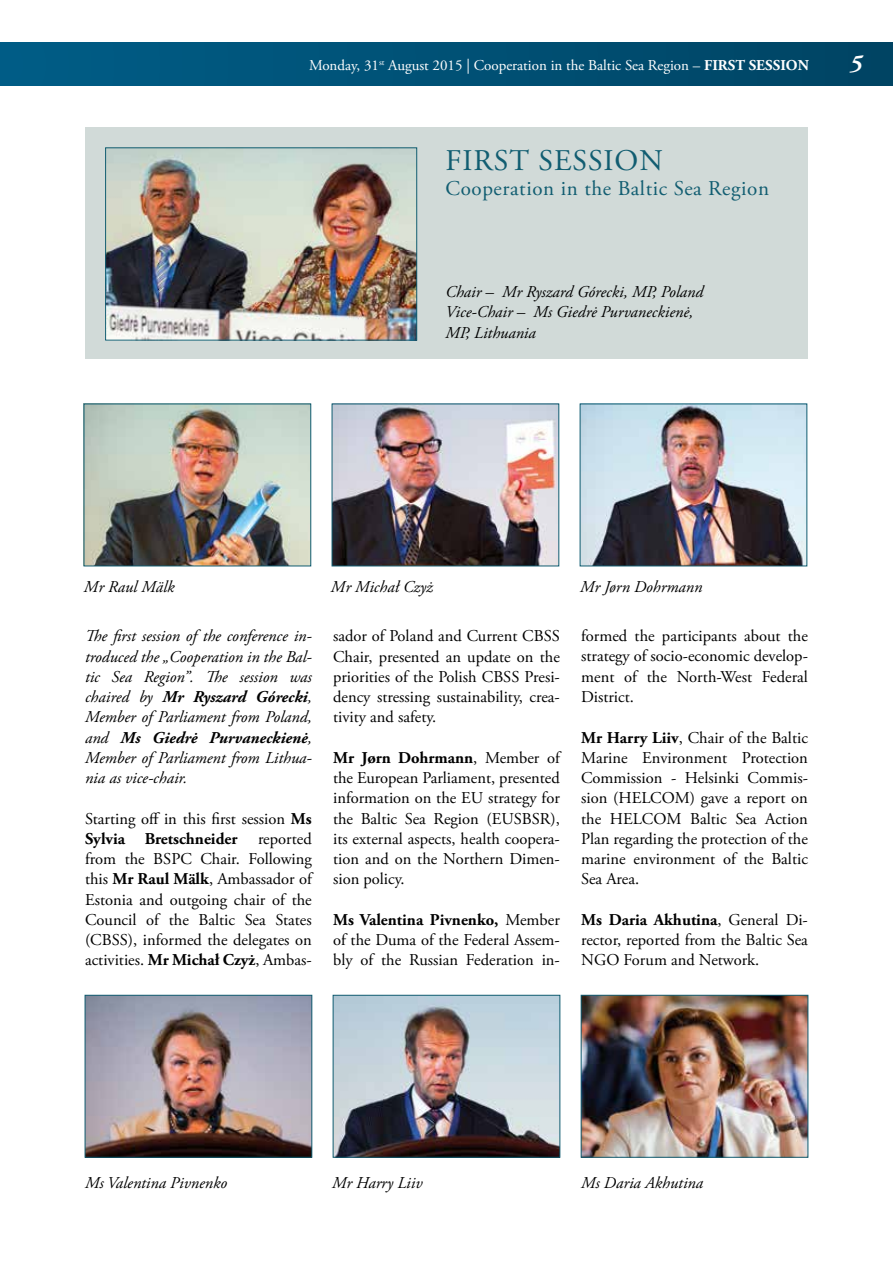
<style>
.page{position:relative;width:893px;height:1263px;background:#fff}
.page>*{position:absolute;margin:0;border:0;box-sizing:border-box;transform-origin:0 0}
.t1{font:30px "Adobe Garamond Pro";letter-spacing:.03em;color:#115d71}
.t2{font:italic 700 24px "Adobe Garamond Pro";color:#fff}
.t3{font:21px "Adobe Garamond Pro";letter-spacing:.03em;color:#115d71}
.t4{font:16.5px/20.2px "Adobe Garamond Pro";color:#000;text-align:justify}
.t5{font:italic 16.5px/20.2px "Adobe Garamond Pro";color:#000;text-align:justify}
.t6{font:15px "Adobe Garamond Pro";color:#fff}
.s1{font-weight:700}
</style>
<div class="page">
<div style="left:0;top:43px;width:893px;height:42px;background:linear-gradient(to right,#005d87,#004463)"></div>
<div style="left:85px;top:128px;width:723px;height:231px;background:#d1dad8"></div>
<img style="left:334px;top:406px;width:223px;height:158px">
<div style="left:332px;top:404px;width:227px;height:162px;border:1px solid #115d71"></div>
<img style="left:87px;top:997px;width:223px;height:159px">
<div style="left:85px;top:995px;width:227px;height:163px;border:1px solid #115d71"></div>
<img style="left:335px;top:997px;width:223px;height:159px">
<div style="left:333px;top:995px;width:227px;height:163px;border:1px solid #115d71"></div>
<img style="left:583px;top:997px;width:223px;height:159px">
<div style="left:581px;top:995px;width:227px;height:163px;border:1px solid #115d71"></div>
<img style="left:86px;top:406px;width:223px;height:158px">
<div style="left:84px;top:404px;width:227px;height:162px;border:1px solid #115d71"></div>
<img style="left:582px;top:406px;width:223px;height:158px">
<img style="left:107px;top:149px;width:308px;height:189px">
<div style="left:105px;top:147px;width:312px;height:193px;border:1px solid #115d71"></div>
<p class="t6" style="left:309px;top:56px;width:501px">Monday, 31<sup>st</sup> August 2015 | Cooperation in the Baltic Sea Region – <span class="s1">FIRST SESSION</span></p>
<h1 class="t1" style="left:445px;top:142px;width:219px">FIRST SESSION</h1>
<p class="t3" style="left:445px;top:176px;width:325px">Cooperation in the Baltic Sea Region</p>
<p class="t5" style="left:445px;top:282px;width:259px;text-align:left">Chair – Mr Ryszard Górecki, MP, Poland<br>Vice-Chair – Ms Giedrė Purvaneckienė,<br>MP, Lithuania</p>
<h2 class="t2" style="left:850px;top:50px;width:14px">5</h2>
<p class="t5" style="left:84px;top:577px;width:92px">Mr Raul Mälk</p>
<p class="t5" style="left:85px;top:626px;width:228px">The first session of the conference in&shy;troduced the „Cooperation in the Bal&shy;tic Sea Region”. The session was chaired by <span class="s1">Mr Ryszard Górecki</span>, Member of Parliament from Poland, and <span class="s1">Ms Giedrė Purvaneckienė</span>, Member of Parliament from Lithua&shy;nia as vice-chair.</p>
<p class="t4" style="left:85px;top:809px;width:228px">Starting off in this first session <span class="s1">Ms Sylvia Bretschneider</span> reported from the BSPC Chair. Following this <span class="s1">Mr Raul Mälk</span>, Ambassador of Estonia and outgoing chair of the Council of the Baltic Sea States (CBSS), informed the delegates on activities. <span class="s1">Mr Michał Czyż</span>, Ambas-</p>
<p class="t5" style="left:331px;top:577px;width:103px">Mr Michał Czyż</p>
<p class="t4" style="left:333px;top:626px;width:228px">sador of Poland and Current CBSS Chair, presented an update on the priorities of the Polish CBSS Presi&shy;dency stressing sustainability, crea&shy;tivity and safety.</p>
<p class="t4" style="left:333px;top:748px;width:228px"><span class="s1">Mr Jørn Dohrmann</span>, Member of the European Parliament, presented information on the EU strategy for the Baltic Sea Region (EUSBSR), its external aspects, health coopera&shy;tion and on the Northern Dimen&shy;sion policy.</p>
<p class="t4" style="left:333px;top:910px;width:228px"><span class="s1">Ms Valentina Pivnenko,</span> Member of the Duma of the Federal Assem&shy;bly of the Russian Federation in-</p>
<p class="t5" style="left:580px;top:577px;width:124px">Mr Jørn Dohrmann</p>
<p class="t4" style="left:581px;top:626px;width:228px">formed the participants about the strategy of socio-economic develop&shy;ment of the North-West Federal District.</p>
<p class="t4" style="left:581px;top:728px;width:228px"><span class="s1">Mr Harry Liiv</span>, Chair of the Baltic Marine Environment Protection Commission - Helsinki Commis&shy;sion (HELCOM) gave a report on the HELCOM Baltic Sea Action Plan regarding the protection of the marine environment of the Baltic Sea Area.</p>
<p class="t4" style="left:581px;top:910px;width:228px"><span class="s1">Ms Daria Akhutina</span>, General Di&shy;rector, reported from the Baltic Sea NGO Forum and Network.</p>
<p class="t5" style="left:85px;top:1173px;width:144px">Ms Valentina Pivnenko</p>
<p class="t5" style="left:332px;top:1173px;width:92px">Mr Harry Liiv</p>
<p class="t5" style="left:581px;top:1173px;width:124px">Ms Daria Akhutina</p>
</div>
